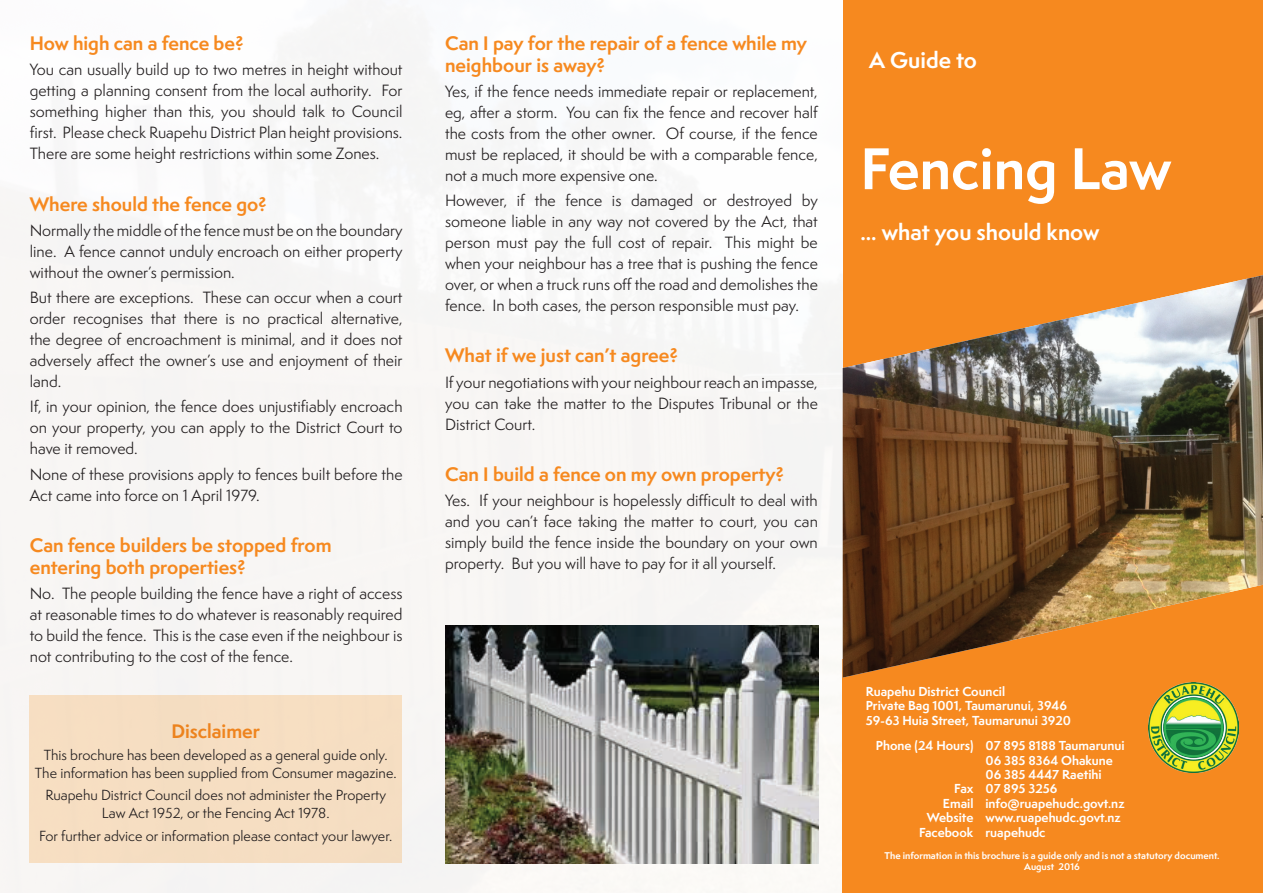
<style>
.page{position:relative;width:1263px;height:893px;background:#fff}
.page>*{position:absolute;margin:0;border:0;box-sizing:border-box;transform-origin:0 0}
.t1{font:700 54px "Semplicita Pro";color:#fff}
.t2{font:700 21px "Semplicita Pro";color:#fff}
.t3{font:700 18px/21.6px "Semplicita Pro";color:#f6891f}
.t4{font:15px/21px "Semplicita Pro";color:#231f20;text-align:justify}
.t5{font:13.5px/18px "Semplicita Pro";color:#231f20;text-align:center}
.t6{font:700 12px/14.4px "Semplicita Pro";color:#fff}
.t7{font:700 9px/10.8px "Semplicita Pro";color:#fff;text-align:center}
</style>
<div class="page">
<img style="left:0;top:58px;width:843px;height:835px">
<div style="left:843px;top:0;width:420px;height:668px;background:#f6891f"></div>
<div style="left:843px;top:659px;width:420px;height:234px;background:#f6891f"></div>
<img style="left:1148px;top:682px;width:91px;height:91px">
<img style="left:843px;top:275px;width:420px;height:403px">
<img style="left:445px;top:625px;width:373px;height:238px">
<div style="left:30px;top:695px;width:372px;height:168px;background:#f6dec2"></div>
<p class="t3" style="left:30px;top:32px;width:216px">How high can a fence be?</p>
<p class="t4" style="left:30px;top:59px;width:374px">You can usually build up to two metres in height without getting a planning consent from the local authority. For something higher than this, you should talk to Council first. Please check Ruapehu District Plan height provisions.<br>There are some height restrictions within some Zones.</p>
<p class="t3" style="left:30px;top:193px;width:239px">Where should the fence go?</p>
<p class="t4" style="left:30px;top:220px;width:374px">Normally the middle of the fence must be on the boundary line. A fence cannot unduly encroach on either property without the owner’s permission.</p>
<p class="t4" style="left:30px;top:287px;width:374px">But there are exceptions. These can occur when a court order recognises that there is no practical alternative, the degree of encroachment is minimal, and it does not adversely affect the owner’s use and enjoyment of their land.</p>
<p class="t4" style="left:30px;top:396px;width:374px">If, in your opinion, the fence does unjustifiably encroach on your property, you can apply to the District Court to have it removed.</p>
<p class="t4" style="left:30px;top:463px;width:374px">None of these provisions apply to fences built before the<br>Act came into force on 1 April 1979.</p>
<p class="t3" style="left:30px;top:534px;width:303px">Can fence builders be stopped from entering both properties?</p>
<p class="t4" style="left:30px;top:583px;width:374px">No. The people building the fence have a right of access at reasonable times to do whatever is reasonably required to build the fence. This is the case even if the neighbour is not contributing to the cost of the fence.</p>
<p class="t3" style="left:171px;top:720px;width:90px">Disclaimer</p>
<p class="t5" style="left:35px;top:746px;width:363px">This brochure has been developed as a general guide only.<br>The information has been supplied from Consumer magazine.</p>
<p class="t5" style="left:45px;top:786px;width:342px">Ruapehu District Council does not administer the Property<br>Law Act 1952, or the Fencing Act 1978.</p>
<p class="t5" style="left:39px;top:826px;width:355px">For further advice or information please contact your lawyer.</p>
<p class="t3" style="left:445px;top:32px;width:363px">Can I pay for the repair of a fence while my neighbour is away?</p>
<p class="t4" style="left:445px;top:81px;width:374px">Yes, if the fence needs immediate repair or replacement, eg, after a storm. You can fix the fence and recover half the costs from the other owner. Of course, if the fence must be replaced, it should be with a comparable fence, not a much more expensive one.</p>
<p class="t4" style="left:445px;top:190px;width:374px">However, if the fence is damaged or destroyed by someone liable in any way not covered by the Act, that person must pay the full cost of repair. This might be when your neighbour has a tree that is pushing the fence over, or when a truck runs off the road and demolishes the fence. In both cases, the person responsible must pay.</p>
<p class="t3" style="left:445px;top:345px;width:235px">What if we just can’t agree?</p>
<p class="t4" style="left:445px;top:371px;width:374px">If your negotiations with your neighbour reach an impasse, you can take the matter to the Disputes Tribunal or the District Court.</p>
<p class="t3" style="left:445px;top:463px;width:341px">Can I build a fence on my own property?</p>
<p class="t4" style="left:445px;top:490px;width:374px">Yes. If your neighbour is hopelessly difficult to deal with and you can’t face taking the matter to court, you can simply build the fence inside the boundary on your own property. But you will have to pay for it all yourself.</p>
<h2 class="t2" style="left:869px;top:44px;width:109px">A Guide to</h2>
<h1 class="t1" style="left:860px;top:128px;width:312px">Fencing Law</h1>
<h2 class="t2" style="left:860px;top:216px;width:240px">... what you should know</h2>
<p class="t6" style="left:866px;top:684px;width:207px">Ruapehu District Council<br>Private Bag 1001, Taumarunui, 3946<br>59-63 Huia Street, Taumarunui 3920</p>
<p class="t6" style="left:876px;top:738px;width:99px">Phone (24 Hours)</p>
<p class="t6" style="left:919px;top:781px;width:56px;text-align:right">Fax<br>Email<br>Website<br>Facebook</p>
<p class="t6" style="left:985px;top:738px;width:141px">07 895 8188 Taumarunui<br>06 385 8364 Ohakune<br>06 385 4447 Raetihi<br>07 895 3256 info@ruapehudc.govt.nz www.ruapehudc.govt.nz ruapehudc</p>
<p class="t7" style="left:884px;top:850px;width:337px">The information in this brochure is a guide only and is not a statutory document.<br>August 2016</p>
</div>
